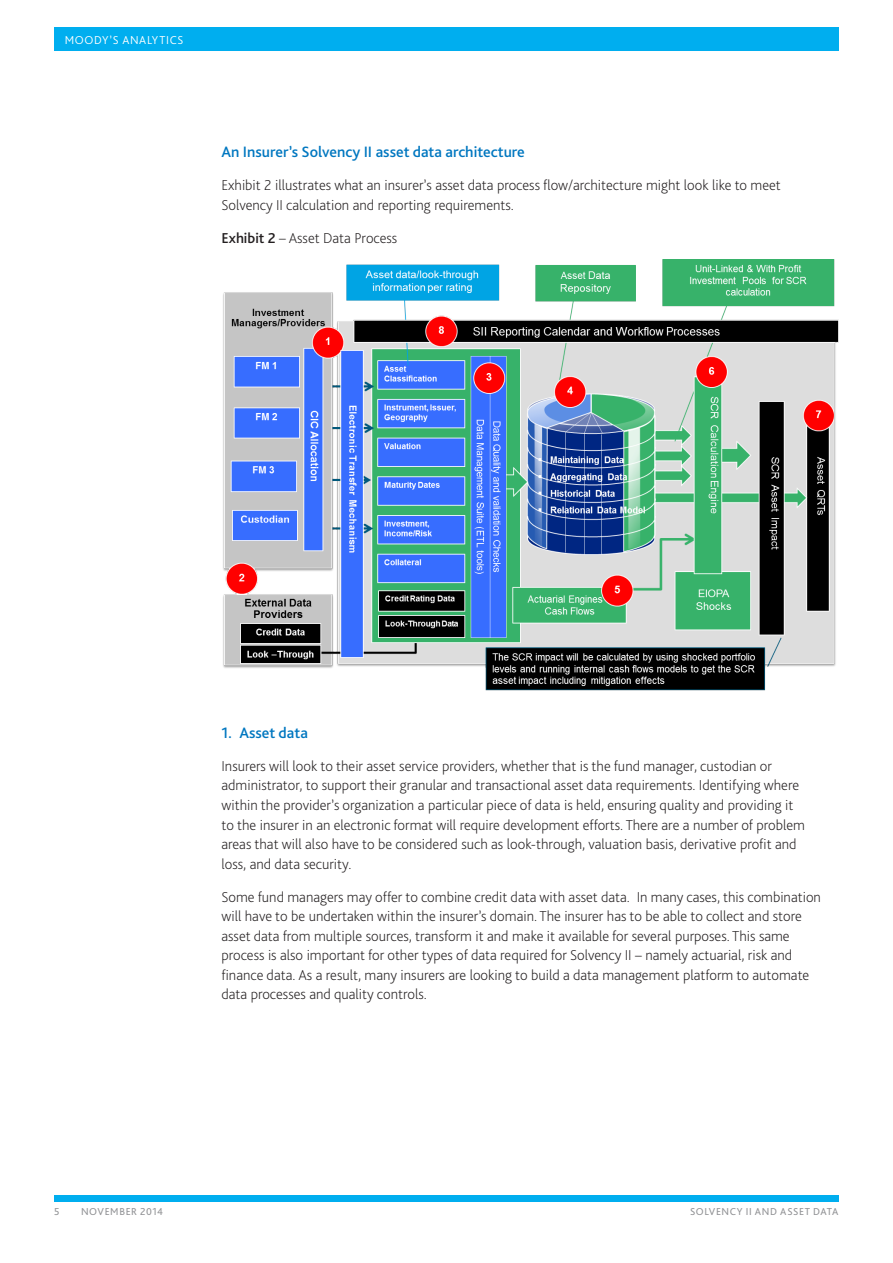
<style>
.page{position:relative;width:893px;height:1263px;background:#fff}
.page>*{position:absolute;margin:0;border:0;box-sizing:border-box;transform-origin:0 0}
.BODY___Headline_2__s{font:500 15.75px "Bliss Pro";color:#0077c0}
.BODY___Text{font:200 15px/19.5px "Bliss Pro";color:#231f20}
.t1{font:300 12px "Bliss Pro";letter-spacing:.055em;color:#fff}
.t2{font:10.5px "Bliss Pro";letter-spacing:.06em;color:#919295}
.s1{font-weight:500}
</style>
<div class="page">
<div style="left:54px;top:1195px;width:785px;height:6px;background:#00aeef"></div>
<div style="left:54px;top:27px;width:785px;height:24px;background:#00aeef"></div>
<img style="left:223px;top:259px;width:616px;height:432px">
<p class="t1" style="left:65px;top:32px;width:120px">MOODY’S ANALYTICS</p>
<p class="BODY___Headline_2__s" style="left:221px;top:142px;width:305px">An Insurer’s Solvency II asset data architecture</p>
<p class="BODY___Text" style="left:221px;top:175px;width:561px">Exhibit 2 illustrates what an insurer’s asset data process flow/architecture might look like to meet<br>Solvency II calculation and reporting requirements.</p>
<p class="BODY___Text" style="left:221px;top:228px;width:177px"><span class="s1">Exhibit 2</span> – Asset Data Process</p>
<p class="BODY___Headline_2__s" style="left:221px;top:723px;width:88px">1. Asset data</p>
<p class="BODY___Text" style="left:221px;top:756px;width:585px">Insurers will look to their asset service providers, whether that is the fund manager, custodian or administrator, to support their granular and transactional asset data requirements. Identifying where within the provider’s organization a particular piece of data is held, ensuring quality and providing it to the insurer in an electronic format will require development efforts. There are a number of problem areas that will also have to be considered such as look-through, valuation basis, derivative profit and loss, and data security.</p>
<p class="BODY___Text" style="left:221px;top:886px;width:601px">Some fund managers may offer to combine credit data with asset data. In many cases, this combination will have to be undertaken within the insurer’s domain. The insurer has to be able to collect and store asset data from multiple sources, transform it and make it available for several purposes. This same process is also important for other types of data required for Solvency II – namely actuarial, risk and finance data. As a result, many insurers are looking to build a data management platform to automate data processes and quality controls.</p>
<p class="t2" style="left:54px;top:1205px;width:7px">5</p>
<p class="t2" style="left:81px;top:1205px;width:84px">NOVEMBER 2014</p>
<p class="t2" style="left:690px;top:1205px;width:150px">SOLVENCY II AND ASSET DATA</p>
</div>
